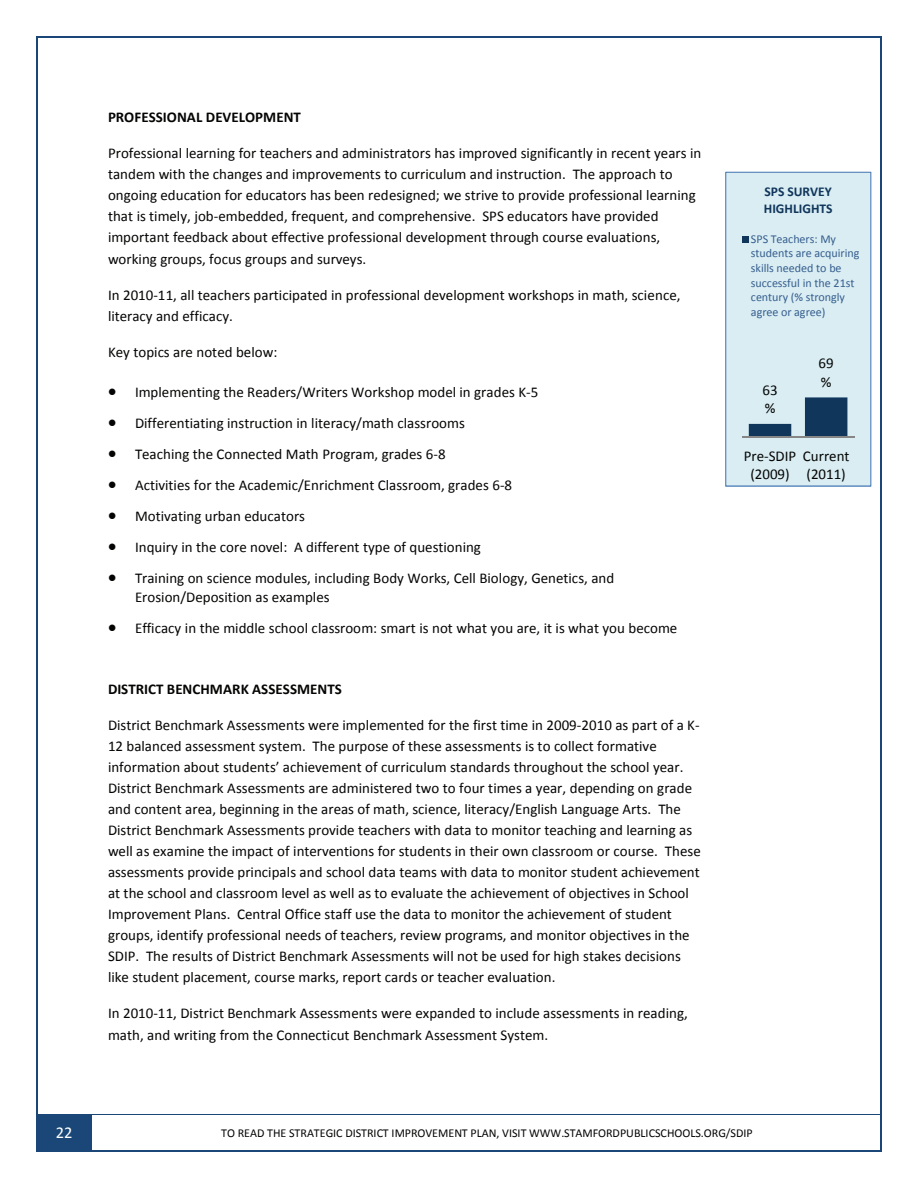
<style>
.page{position:relative;width:918px;height:1188px;background:#fff}
.page>*{position:absolute;margin:0;border:0;box-sizing:border-box;transform-origin:0 0}
.t1{font:16.5px "Calibri";color:#fff}
.t2{font:15px/21px "Calibri";color:#040503}
.t3{font:700 15px "Calibri";color:#040503}
.t4{font:700 13.5px/16.5px "Calibri";color:#11365b}
.t5{font:12px/14.7px "Calibri";letter-spacing:-.005em;color:#365e8d}
.t6{font:12px "Calibri";letter-spacing:-.005em;color:#040503}
</style>
<div class="page">
<div style="left:36px;top:1115px;width:56px;height:36px;background:#1a4777"></div>
<hr style="left:36px;top:1114px;width:846px;height:1px;background:#1a4777">
<svg style="left:725px;top:172px;width:146px;height:315px;fill:#d9edf3"></svg>
<hr style="left:36px;top:36px;width:846px;height:1px;background:#1a4777">
<hr style="left:36px;top:37px;width:1px;height:1114px;background:#1a4777">
<hr style="left:881px;top:37px;width:1px;height:1114px;background:#1a4777">
<hr style="left:36px;top:1151px;width:846px;height:1px;background:#1a4777">
<p class="t3" style="left:108px;top:108px;width:195px">PROFESSIONAL DEVELOPMENT</p>
<p class="t2" style="left:108px;top:142px;width:595px">Professional learning for teachers and administrators has improved significantly in recent years in tandem with the changes and improvements to curriculum and instruction. The approach to ongoing education for educators has been redesigned; we strive to provide professional learning that is timely, job-embedded, frequent, and comprehensive. SPS educators have provided important feedback about effective professional development through course evaluations, working groups, focus groups and surveys.</p>
<p class="t2" style="left:108px;top:283px;width:574px">In 2010-11, all teachers participated in professional development workshops in math, science, literacy and efficacy.</p>
<p class="t2" style="left:108px;top:341px;width:171px">Key topics are noted below:</p>
<p class="t2" style="left:108px;top:380px;width:432px">• Implementing the Readers/Writers Workshop model in grades K-5</p>
<p class="t2" style="left:108px;top:411px;width:359px">• Differentiating instruction in literacy/math classrooms</p>
<p class="t2" style="left:108px;top:443px;width:339px">• Teaching the Connected Math Program, grades 6-8</p>
<p class="t2" style="left:108px;top:474px;width:406px">• Activities for the Academic/Enrichment Classroom, grades 6-8</p>
<p class="t2" style="left:108px;top:505px;width:199px">• Motivating urban educators</p>
<p class="t2" style="left:108px;top:536px;width:375px">• Inquiry in the core novel: A different type of questioning</p>
<p class="t2" style="left:135px;top:569px;width:481px;line-height:18.3px;text-indent:-27px">• Training on science modules, including Body Works, Cell Biology, Genetics, and<br>Erosion/Deposition as examples</p>
<p class="t2" style="left:108px;top:617px;width:571px">• Efficacy in the middle school classroom: smart is not what you are, it is what you become</p>
<p class="t3" style="left:108px;top:679px;width:235px">DISTRICT BENCHMARK ASSESSMENTS</p>
<p class="t2" style="left:108px;top:713px;width:594px">District Benchmark Assessments were implemented for the first time in 2009-2010 as part of a K-12 balanced assessment system. The purpose of these assessments is to collect formative information about students’ achievement of curriculum standards throughout the school year.<br>District Benchmark Assessments are administered two to four times a year, depending on grade and content area, beginning in the areas of math, science, literacy/English Language Arts. The District Benchmark Assessments provide teachers with data to monitor teaching and learning as well as examine the impact of interventions for students in their own classroom or course. These assessments provide principals and school data teams with data to monitor student achievement at the school and classroom level as well as to evaluate the achievement of objectives in School Improvement Plans. Central Office staff use the data to monitor the achievement of student groups, identify professional needs of teachers, review programs, and monitor objectives in the SDIP. The results of District Benchmark Assessments will not be used for high stakes decisions like student placement, course marks, report cards or teacher evaluation.</p>
<p class="t2" style="left:108px;top:1002px;width:581px">In 2010-11, District Benchmark Assessments were expanded to include assessments in reading, math, and writing from the Connecticut Benchmark Assessment System.</p>
<p class="t4" style="left:764px;top:183px;width:70px">SPS SURVEY<br>HIGHLIGHTS</p>
<p class="t5" style="left:751px;top:231px;width:110px">SPS Teachers: My students are acquiring skills needed to be successful in the 21st century (% strongly agree or agree)</p>
<p class="t2" style="left:762px;top:380px;width:17px;line-height:18.3px">63 %</p>
<p class="t2" style="left:819px;top:354px;width:17px;line-height:18.3px">69 %</p>
<p class="t2" style="left:750px;top:446px;width:101px;line-height:18.3px;text-indent:-6px">Pre-SDIP Current (2009)</p>
<p class="t2" style="left:807px;top:463px;width:41px">(2011)</p>
<p class="t1" style="left:56px;top:1122px;width:18px">22</p>
<p class="t6" style="left:221px;top:1125px;width:533px">TO READ THE STRATEGIC DISTRICT IMPROVEMENT PLAN, VISIT WWW.STAMFORDPUBLICSCHOOLS.ORG/SDIP</p>
</div>
